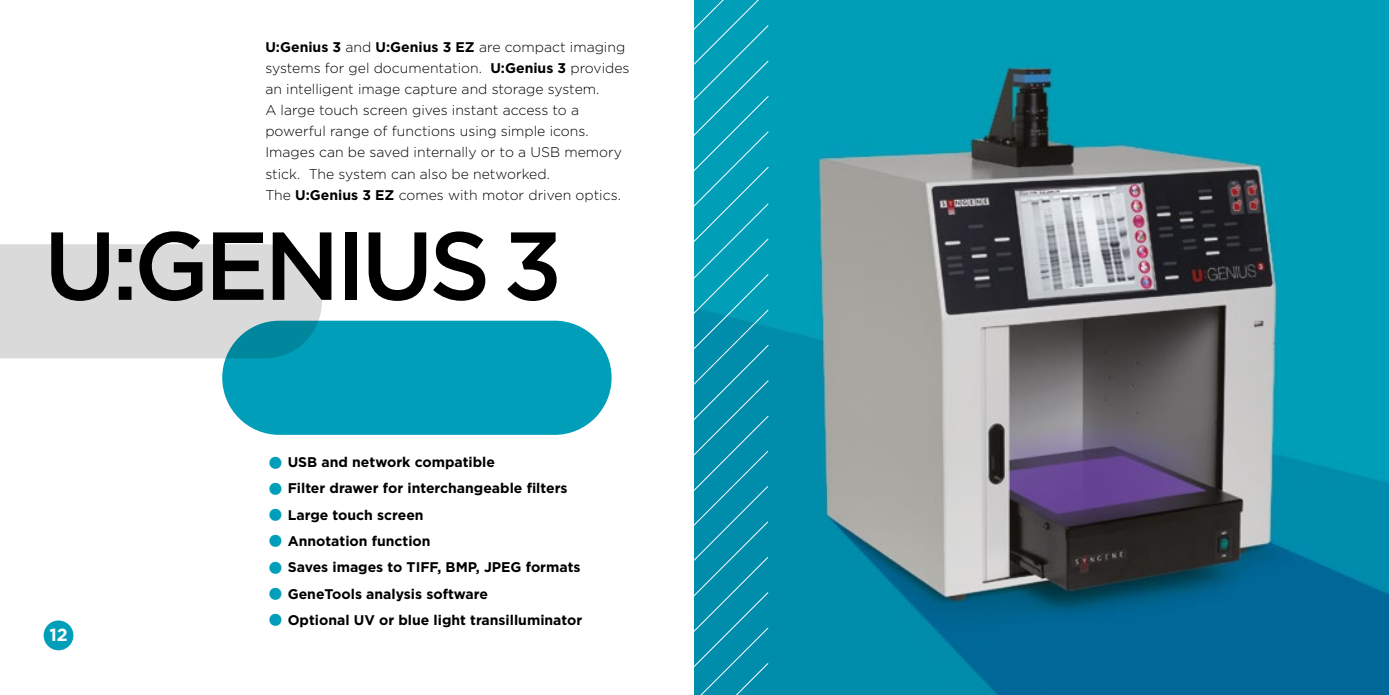
<style>
.page{position:relative;width:1389px;height:695px;background:#fff}
.page>*{position:absolute;margin:0;border:0;box-sizing:border-box;transform-origin:0 0}
.t1{font:500 96.25px "Gotham";letter-spacing:-.05em;color:#000}
.t2{font:700 17.5px "Gotham";color:#fff}
.t3{font:300 14px/21px "Gotham";color:#000}
.t4{font:700 14px "Gotham";color:#000}
.s1{font-weight:700}
.s2{font-size:40.25px;color:#009eb8}
</style>
<div class="page">
<img style="left:770px;top:0;width:619px;height:694px">
<svg style="left:694px;top:0;width:76px;height:694px"></svg>
<div style="left:222px;top:320px;width:390px;height:115px;background:#009eb8;border-radius:57px"></div>
<svg style="left:0;top:244px;width:322px;height:114px"></svg>
<div style="left:44px;top:620px;width:29px;height:30px;background:#009eb8;border-radius:50%"></div>
<p class="t3" style="left:265px;top:37px;width:366px"><span class="s1">U:Genius 3</span> and <span class="s1">U:Genius 3 EZ</span> are compact imaging systems for gel documentation. <span class="s1">U:Genius 3</span> provides an intelligent image capture and storage system.<br>A large touch screen gives instant access to a powerful range of functions using simple icons.<br>Images can be saved internally or to a USB memory stick. The system can also be networked.<br>The <span class="s1">U:Genius 3 EZ</span> comes with motor driven optics.</p>
<h1 class="t1" style="left:44px;top:211px;width:520px">U:GENIUS 3</h1>
<p class="t2" style="left:49px;top:624px;width:20px">12</p>
<p class="t4" style="left:265px;top:454px;width:231px"><span class="s2">•</span> USB and network compatible</p>
<p class="t4" style="left:265px;top:480px;width:304px"><span class="s2">•</span> Filter drawer for interchangeable filters</p>
<p class="t4" style="left:265px;top:506px;width:160px"><span class="s2">•</span> Large touch screen</p>
<p class="t4" style="left:265px;top:533px;width:167px"><span class="s2">•</span> Annotation function</p>
<p class="t4" style="left:265px;top:559px;width:317px"><span class="s2">•</span> Saves images to TIFF, BMP, JPEG formats</p>
<p class="t4" style="left:265px;top:585px;width:224px"><span class="s2">•</span> GeneTools analysis software</p>
<p class="t4" style="left:265px;top:611px;width:318px"><span class="s2">•</span> Optional UV or blue light transilluminator</p>
</div>
